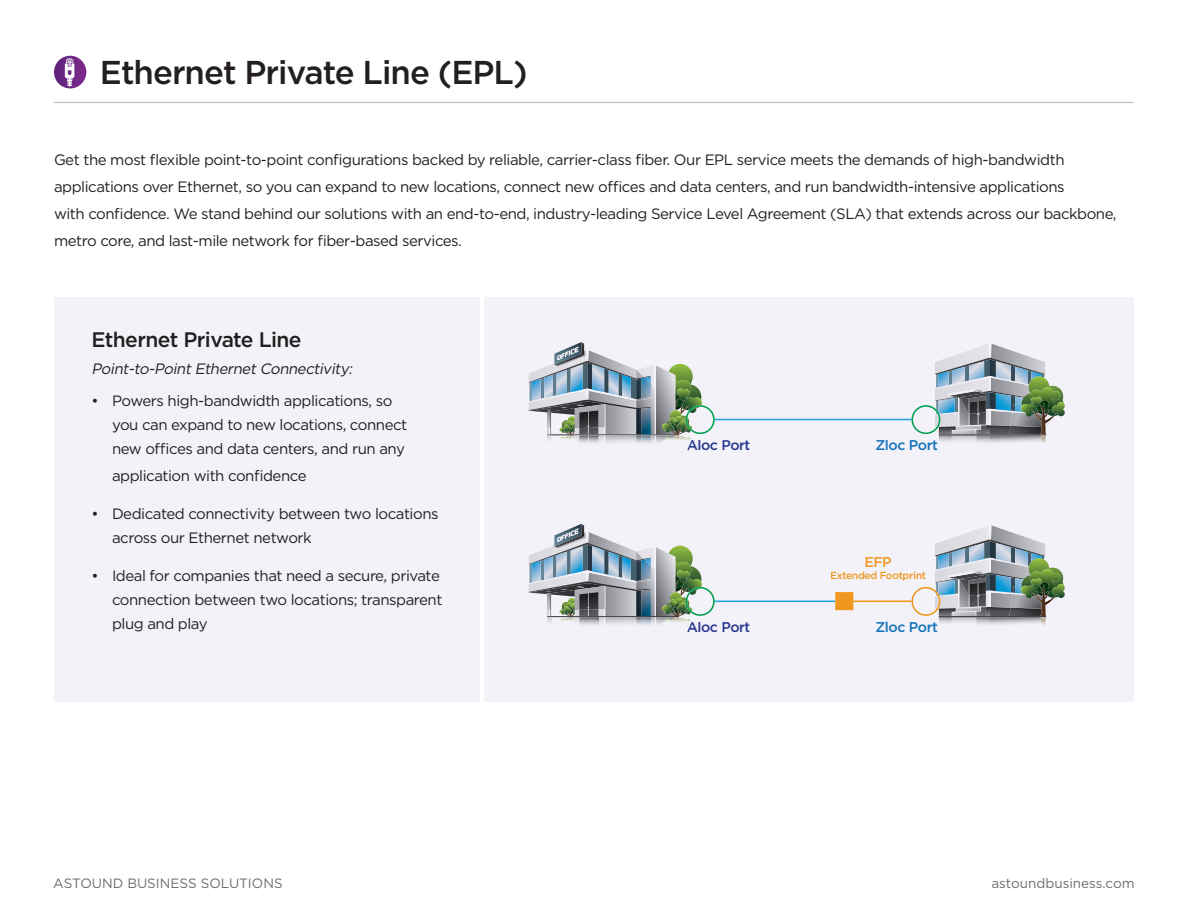
<style>
.page{position:relative;width:1188px;height:918px;background:#fff}
.page>*{position:absolute;margin:0;border:0;box-sizing:border-box;transform-origin:0 0}
.t1{font:500 33px "Gotham";letter-spacing:-.03em;color:#231f20}
.t2{font:500 21px "Gotham";letter-spacing:-.03em;color:#231f20}
.t3{font:15px/24px "Gotham";letter-spacing:-.03em;color:#231f20}
.t4{font:italic 15px "Gotham";color:#231f20}
.t5{font:500 14.1px "Gotham";letter-spacing:-.03em;color:#29378f}
.t6{font:500 14.1px "Gotham";letter-spacing:-.03em;color:#1472ba}
.t7{font:500 14.1px "Gotham";color:#f0971f}
.t8{font:13.5px "Gotham";color:#6c6d70}
.t9{font:500 10.2px "Gotham";letter-spacing:-.03em;color:#f0971f}
</style>
<div class="page">
<div style="left:54px;top:297px;width:1080px;height:405px;background:#f3f2f8"></div>
<hr style="left:480px;top:217px;width:4px;height:639px;background:#fff">
<svg style="left:54px;top:56px;width:32px;height:32px"></svg>
<svg style="left:65px;top:58px;width:9px;height:29px"></svg>
<hr style="left:54px;top:102px;width:1080px;height:1px;background:#bcbdc0">
<svg style="left:529px;top:342px;width:535px;height:101px"></svg>
<div style="left:876px;top:440px;width:61px;height:11px;background:#f3f2f8"></div>
<svg style="left:529px;top:524px;width:535px;height:101px"></svg>
<h1 class="t1" style="left:100px;top:51px;width:429px">Ethernet Private Line (EPL)</h1>
<p class="t3" style="left:54px;top:146px;width:1064px;line-height:27px">Get the most flexible point-to-point configurations backed by reliable, carrier-class fiber. Our EPL service meets the demands of high-bandwidth applications over Ethernet, so you can expand to new locations, connect new offices and data centers, and run bandwidth-intensive applications<br>with confidence. We stand behind our solutions with an end-to-end, industry-leading Service Level Agreement (SLA) that extends across our backbone, metro core, and last-mile network for fiber-based services.</p>
<h2 class="t2" style="left:92px;top:326px;width:212px">Ethernet Private Line</h2>
<p class="t4" style="left:92px;top:360px;width:266px">Point-to-PointEthernetConnectivity:</p>
<p class="t3" style="left:112px;top:388px;width:297px;text-indent:-21px">• Powers high-bandwidth applications, so you can expand to new locations, connect new offices and data centers, and run any</p>
<p class="t3" style="left:112px;top:463px;width:196px">application with confidence</p>
<p class="t3" style="left:112px;top:502px;width:328px;text-indent:-21px">• Dedicated connectivity between two locations across our Ethernet network</p>
<p class="t3" style="left:112px;top:564px;width:332px;text-indent:-21px">• Ideal for companies that need a secure, private connection between two locations; transparent plug and play</p>
<p class="t5" style="left:687px;top:436px;width:65px">Aloc Port</p>
<p class="t6" style="left:875px;top:436px;width:64px">Zloc Port</p>
<p class="t7" style="left:864px;top:552px;width:29px">EFP</p>
<p class="t9" style="left:830px;top:569px;width:97px">Extended Footprint</p>
<p class="t5" style="left:687px;top:618px;width:65px">Aloc Port</p>
<p class="t6" style="left:875px;top:618px;width:64px">Zloc Port</p>
<p class="t8" style="left:53px;top:875px;width:231px">ASTOUND BUSINESS SOLUTIONS</p>
<p class="t8" style="left:991px;top:875px;width:145px">astoundbusiness.com</p>
</div>
